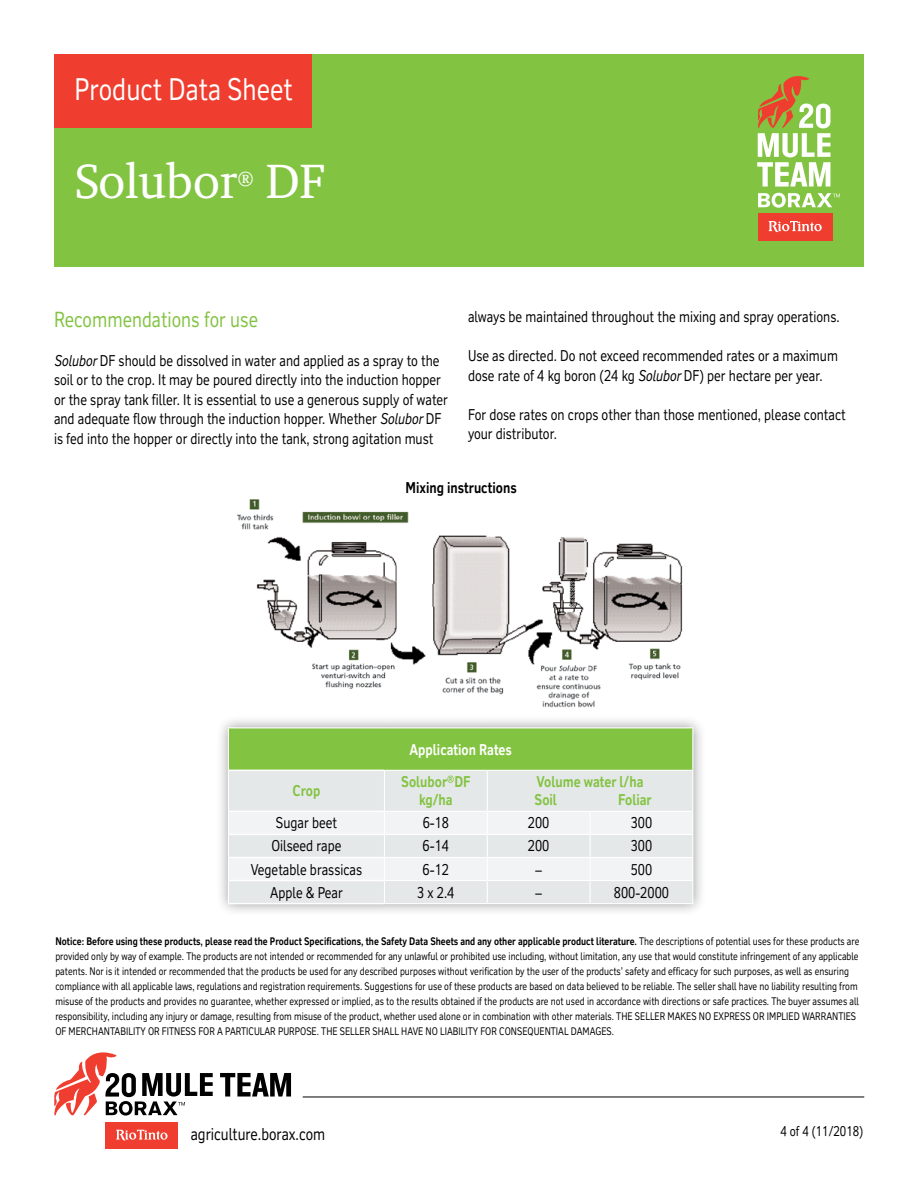
<style>
.page{position:relative;width:918px;height:1188px;background:#fff}
.page>*{position:absolute;margin:0;border:0;box-sizing:border-box;transform-origin:0 0}
.t1{font:49.5px "RT Albanese";color:#fff}
.t2{font:30px "RT Vickerman";color:#fff;scale:.85 1}
.t3{font:21px "RT Vickerman";color:#82c341;scale:.85 1}
.t4{font:21px "RT Albanese";color:#fff}
.t5{font:16.5px "RT Vickerman";color:#000;scale:.85 1}
.t6{font:15px/19.5px "RT Vickerman";color:#000;scale:.85 1}
.t7{font:700 15px/18px "RT Vickerman";color:#82c341;text-align:center;scale:.85 1}
.t8{font:700 15px "RT Vickerman";color:#000;scale:.85 1}
.t9{font:700 15px "RT Vickerman";color:#fff;scale:.85 1}
.t10{font:13.5px "RT Vickerman";color:#000;scale:.85 1}
.t11{font:10.5px/15px "RT Vickerman";color:#000;scale:.85 1}
.s1{font-style:italic}
.s2{font-weight:700}
</style>
<div class="page">
<div style="left:54px;top:54px;width:810px;height:213px;background:#82c341"></div>
<svg style="left:757px;top:76px;width:73px;height:111px"></svg>
<svg style="left:758px;top:193px;width:82px;height:15px"></svg>
<div style="left:758px;top:213px;width:75px;height:27px;background:#ef3e2f"></div>
<svg style="left:769px;top:221px;width:53px;height:11px"></svg>
<div style="left:54px;top:54px;width:257px;height:73px;background:#ef3e2f"></div>
<svg style="left:220px;top:1073px;width:71px;height:24px"></svg>
<svg style="left:54px;top:1052px;width:159px;height:64px"></svg>
<div style="left:106px;top:1122px;width:72px;height:26px;background:#ef3e2f"></div>
<svg style="left:116px;top:1130px;width:52px;height:10px"></svg>
<hr style="left:303px;top:1097px;width:561px;height:1px;background:#000">
<img style="left:237px;top:499px;width:446px;height:209px">
<div style="left:215px;top:715px;width:491px;height:202px;background:#000;opacity:.4"></div>
<div style="left:228px;top:728px;width:465px;height:42px;background:#82c341"></div>
<div style="left:229px;top:771px;width:463px;height:40px;background:#e5e8e8"></div>
<hr style="left:228px;top:903px;width:156px;height:1px;background:#fff">
<hr style="left:229px;top:770px;width:155px;height:1px;background:#fff">
<hr style="left:692px;top:728px;width:1px;height:42px;background:#fff">
<hr style="left:228px;top:727px;width:156px;height:1px;background:#fff">
<hr style="left:228px;top:728px;width:1px;height:42px;background:#fff">
<hr style="left:384px;top:727px;width:103px;height:1px;background:#fff">
<hr style="left:487px;top:727px;width:103px;height:1px;background:#fff">
<hr style="left:590px;top:727px;width:103px;height:1px;background:#fff">
<hr style="left:228px;top:770px;width:1px;height:41px;background:#fff">
<hr style="left:384px;top:770px;width:103px;height:1px;background:#fff">
<hr style="left:384px;top:771px;width:1px;height:40px;background:#fff">
<hr style="left:487px;top:770px;width:103px;height:1px;background:#fff">
<hr style="left:487px;top:771px;width:1px;height:40px;background:#fff">
<hr style="left:590px;top:770px;width:103px;height:1px;background:#fff">
<hr style="left:692px;top:771px;width:1px;height:40px;background:#fff">
<svg style="left:228px;top:811px;width:465px;height:92px"></svg>
<hr style="left:384px;top:857px;width:103px;height:1px;background:#fff">
<hr style="left:487px;top:857px;width:103px;height:1px;background:#fff">
<hr style="left:590px;top:857px;width:103px;height:1px;background:#fff">
<hr style="left:384px;top:880px;width:103px;height:1px;background:#fff">
<hr style="left:487px;top:880px;width:103px;height:1px;background:#fff">
<hr style="left:590px;top:880px;width:103px;height:1px;background:#fff">
<hr style="left:384px;top:903px;width:103px;height:1px;background:#fff">
<hr style="left:487px;top:903px;width:103px;height:1px;background:#fff">
<hr style="left:590px;top:903px;width:103px;height:1px;background:#fff">
<h2 class="t2" style="left:75px;top:71px;width:258px">Product Data Sheet</h2>
<h1 class="t1" style="left:75px;top:152px;width:164px">Solubor</h1>
<h3 class="t4" style="left:237px;top:167px;width:18px">®</h3>
<h1 class="t1" style="left:266px;top:152px;width:61px">DF</h1>
<h3 class="t3" style="left:54px;top:306px;width:242px">Recommendations for use</h3>
<p class="t6" style="left:54px;top:350px;width:465px"><span class="s1">Solubor</span> DF should be dissolved in water and applied as a spray to the soil or to the crop. It may be poured directly into the induction hopper or the spray tank filler. It is essential to use a generous supply of water and adequate flow through the induction hopper. Whether <span class="s1">Solubor</span> DF is fed into the hopper or directly into the tank, strong agitation must</p>
<h3 class="t6" style="left:468px;top:307px;width:439px">always be maintained throughout the mixing and spray operations.</h3>
<h3 class="t6" style="left:468px;top:346px;width:437px">Use as directed. Do not exceed recommended rates or a maximum dose rate of 4 kg boron (24 kg <span class="s1">Solubor</span> DF) per hectare per year.</h3>
<h3 class="t6" style="left:468px;top:404px;width:446px">For dose rates on crops other than those mentioned, please contact your distributor.</h3>
<h3 class="t8" style="left:406px;top:478px;width:132px">Mixing instructions</h3>
<h3 class="t9" style="left:410px;top:740px;width:122px">Application Rates</h3>
<h3 class="t7" style="left:293px;top:782px;width:34px">Crop</h3>
<h3 class="t7" style="left:401px;top:773px;width:83px">Solubor<sup>®</sup>DF kg/ha</h3>
<h3 class="t7" style="left:534px;top:773px;width:130px;text-align:left">Volume water l/ha<br>Soil</h3>
<h3 class="t7" style="left:618px;top:791px;width:41px">Foliar</h3>
<h3 class="t6" style="left:276px;top:813px;width:73px">Sugar beet</h3>
<h3 class="t6" style="left:423px;top:813px;width:33px">6-18</h3>
<h3 class="t6" style="left:528px;top:813px;width:27px">200</h3>
<h3 class="t6" style="left:631px;top:813px;width:27px">300</h3>
<h3 class="t6" style="left:271px;top:836px;width:84px">Oilseed rape</h3>
<h3 class="t6" style="left:423px;top:836px;width:33px">6-14</h3>
<h3 class="t6" style="left:528px;top:836px;width:27px">200</h3>
<h3 class="t6" style="left:631px;top:836px;width:27px">300</h3>
<h3 class="t6" style="left:251px;top:859px;width:132px">Vegetable brassicas</h3>
<h3 class="t6" style="left:423px;top:859px;width:33px">6-12</h3>
<h3 class="t6" style="left:535px;top:859px;width:9px">–</h3>
<h3 class="t6" style="left:631px;top:859px;width:27px">500</h3>
<h3 class="t6" style="left:270px;top:882px;width:87px">Apple &amp; Pear</h3>
<h3 class="t6" style="left:417px;top:882px;width:45px">3 x 2.4</h3>
<h3 class="t6" style="left:535px;top:882px;width:9px">–</h3>
<h3 class="t6" style="left:614px;top:882px;width:66px">800-2000</h3>
<p class="t11" style="left:55px;top:934px;width:947px"><span class="s2">Notice: Before using these products, please read the Product Specifications, the Safety Data Sheets and any other applicable product literature.</span> The descriptions of potential uses for these products are provided only by way of example. The products are not intended or recommended for any unlawful or prohibited use including, without limitation, any use that would constitute infringement of any applicable patents. Nor is it intended or recommended that the products be used for any described purposes without verification by the user of the products’ safety and efficacy for such purposes, as well as ensuring compliance with all applicable laws, regulations and registration requirements. Suggestions for use of these products are based on data believed to be reliable. The seller shall have no liability resulting from misuse of the products and provides no guarantee, whether expressed or implied, as to the results obtained if the products are not used in accordance with directions or safe practices. The buyer assumes all responsibility, including any injury or damage, resulting from misuse of the product, whether used alone or in combination with other materials. THE SELLER MAKES NO EXPRESS OR IMPLIED WARRANTIES OF MERCHANTABILITY OR FITNESS FOR A PARTICULAR PURPOSE. THE SELLER SHALL HAVE NO LIABILITY FOR CONSEQUENTIAL DAMAGES.</p>
<h3 class="t5" style="left:191px;top:1124px;width:160px">agriculture.borax.com</h3>
<p class="t10" style="left:780px;top:1123px;width:99px">4 of 4 (11/2018)</p>
</div>
